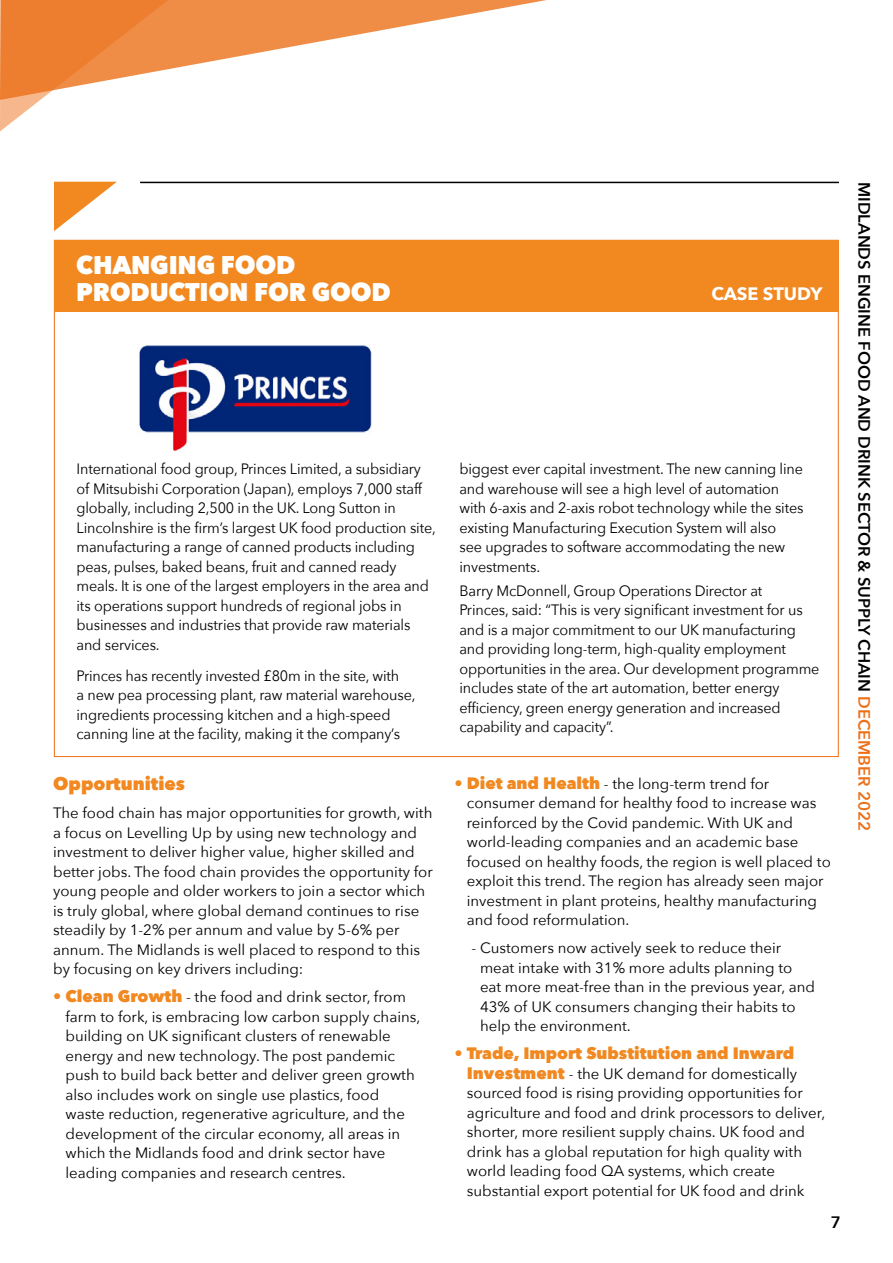
<style>
.page{position:relative;width:893px;height:1263px;background:#fff}
.page>*{position:absolute;margin:0;border:0;box-sizing:border-box;transform-origin:0 0}
.t1{font:800 25.5px/27px "Avenir Next";letter-spacing:-.01em;color:#fff;scale:.96 1}
.t2{font:800 18px "Avenir Next";color:#f18820}
.t3{font:700 18px "Avenir Next";color:#fff}
.t4{font:600 16.5px "Avenir Next";color:#000}
.t5{font:800 16.5px "Avenir Next";color:#f18820}
.t6{font:15px/19.5px "Avenir Next";color:#000}
.t7{font:15px/19.5px "Avenir Next";color:#000;scale:.96 1}
.s1{font-size:16.5px;color:#f18820}
.s2{font-weight:800;font-size:16.5px;color:#f18820}
.s3{font-weight:400}
.s4{color:#ec7018}
</style>
<div class="page">
<svg style="left:183px;top:0;width:363px;height:67px"></svg>
<svg style="left:0;top:0;width:183px;height:131px"></svg>
<hr style="left:140px;top:182px;width:699px;height:1px;background:#000">
<svg style="left:54px;top:182px;width:63px;height:49px"></svg>
<img style="left:139px;top:345px;width:233px;height:106px">
<div style="left:54px;top:240px;width:784px;height:72px;background:#f18820"></div>
<h1 class="t1" style="left:76px;top:251px;width:329px">CHANGING FOOD<br>PRODUCTION FOR GOOD</h1>
<p class="t7" style="left:77px;top:459px;width:376px">International food group, Princes Limited, a subsidiary of Mitsubishi Corporation (Japan), employs 7,000 staff globally, including 2,500 in the UK. Long Sutton in Lincolnshire is the firm’s largest UK food production site, manufacturing a range of canned products including peas, pulses, baked beans, fruit and canned ready meals. It is one of the largest employers in the area and its operations support hundreds of regional jobs in businesses and industries that provide raw materials and services.</p>
<p class="t7" style="left:77px;top:665px;width:355px">Princes has recently invested £80m in the site, with<br>a new pea processing plant, raw material warehouse, ingredients processing kitchen and a high-speed canning line at the facility, making it the company’s</p>
<p class="t2" style="left:53px;top:773px;width:133px">Opportunities</p>
<p class="t6" style="left:53px;top:803px;width:381px">The food chain has major opportunities for growth, with a focus on Levelling Up by using new technology and investment to deliver higher value, higher skilled and better jobs. The food chain provides the opportunity for young people and older workers to join a sector which is truly global, where global demand continues to rise steadily by 1-2% per annum and value by 5-6% per annum. The Midlands is well placed to respond to this by focusing on key drivers including:</p>
<p class="t6" style="left:65px;top:987px;width:356px;text-indent:-12px"><span class="s1">•</span> <span class="s2">Clean Growth</span> - the food and drink sector, from farm to fork, is embracing low carbon supply chains, building on UK significant clusters of renewable energy and new technology. The post pandemic push to build back better and deliver green growth also includes work on single use plastics, food waste reduction, regenerative agriculture, and the development of the circular economy, all areas in which the Midlands food and drink sector have leading companies and research centres.</p>
<p class="t3" style="left:711px;top:278px;width:112px">CASE STUDY</p>
<p class="t7" style="left:459px;top:459px;width:360px">biggest ever capital investment. The new canning line and warehouse will see a high level of automation with 6-axis and 2-axis robot technology while the sites existing Manufacturing Execution System will also<br>see upgrades to software accommodating the new investments.</p>
<p class="t7" style="left:459px;top:580px;width:377px">Barry McDonnell, Group Operations Director at<br>Princes, said: “This is very significant investment for us and is a major commitment to our UK manufacturing and providing long-term, high-quality employment opportunities in the area. Our development programme includes state of the art automation, better energy efficiency, green energy generation and increased capability and capacity”.</p>
<p class="t6" style="left:467px;top:773px;width:366px;text-indent:-12px"><span class="s1">•</span> <span class="s2">Diet and Health</span> - the long-term trend for consumer demand for healthy food to increase was reinforced by the Covid pandemic. With UK and world-leading companies and an academic base focused on healthy foods, the region is well placed to exploit this trend. The region has already seen major investment in plant proteins, healthy manufacturing and food reformulation.</p>
<p class="t6" style="left:480px;top:938px;width:336px;text-indent:-9px">- Customers now actively seek to reduce their meat intake with 31% more adults planning to eat more meat-free than in the previous year, and 43% of UK consumers changing their habits to help the environment.</p>
<p class="t5" style="left:454px;top:1043px;width:341px"><span class="s3">•</span> Trade, Import Substitution and Inward</p>
<p class="t6" style="left:467px;top:1063px;width:360px"><span class="s2">Investment</span> - the UK demand for domestically sourced food is rising providing opportunities for agriculture and food and drink processors to deliver, shorter, more resilient supply chains. UK food and drink has a global reputation for high quality with world leading food QA systems, which create substantial export potential for UK food and drink</p>
<p class="t4" style="left:831px;top:1207px;width:12px">7</p>
<p class="t4" style="left:878px;top:182px;width:650px;rotate:90deg">MIDLANDS ENGINE FOOD AND DRINK SECTOR &amp; SUPPLY CHAIN <span class="s4">DECEMBER 2022</span></p>
</div>
